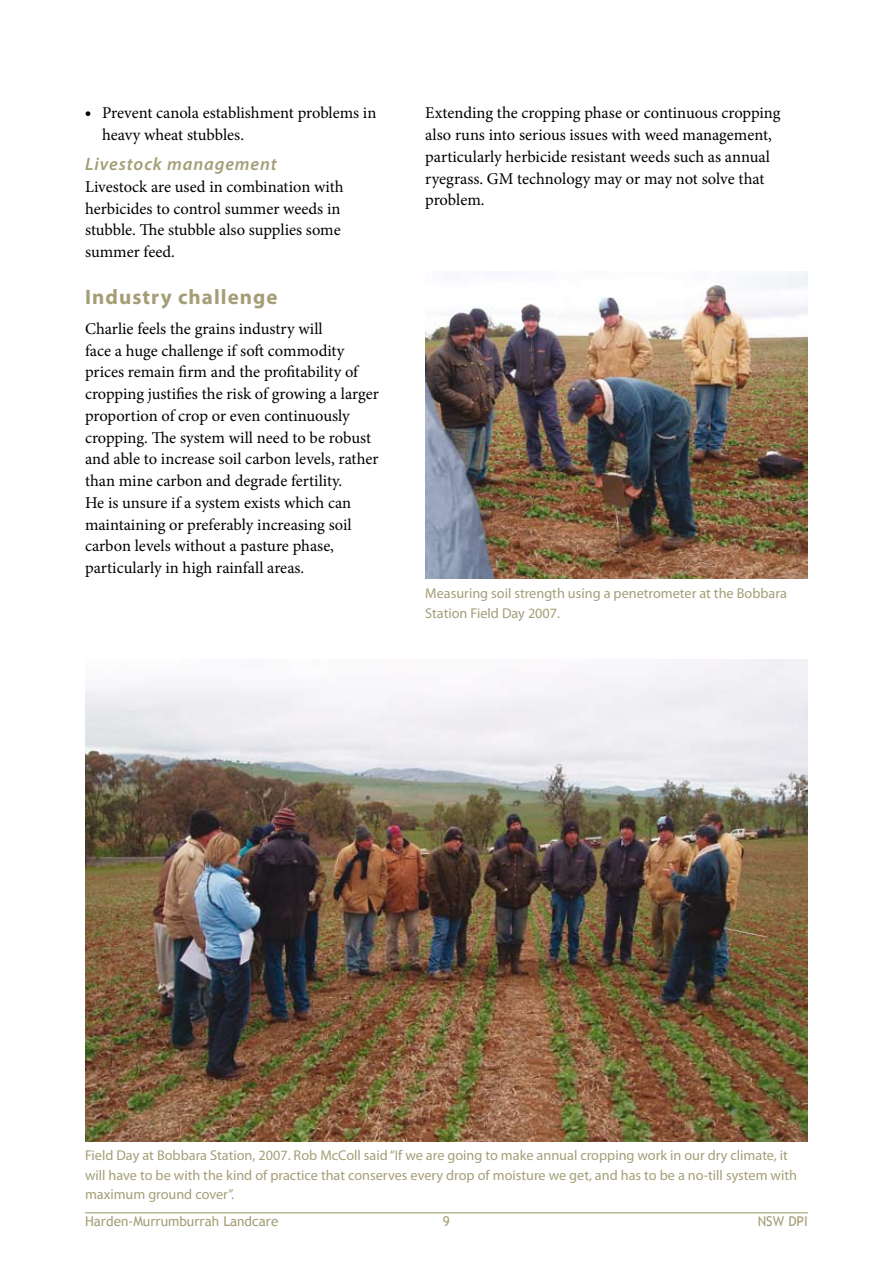
<style>
.page{position:relative;width:893px;height:1263px;background:#fff}
.page>*{position:absolute;margin:0;border:0;box-sizing:border-box;transform-origin:0 0}
.t1{font:700 21px "Myriad Pro";letter-spacing:.05em;color:#a49e77}
.t2{font:italic 600 18px "Myriad Pro";letter-spacing:.05em;color:#a49e77}
.t3{font:16.5px/21.8px "Minion Pro";letter-spacing:-.005em;color:#000}
.t4{font:900 16.5px "Myriad Pro";color:#000}
.t5{font:14.25px/19.5px "Myriad Pro";color:#a49e77}
.t6{font:13.5px "Trebuchet MS";color:#a49e77}
</style>
<div class="page">
<hr style="left:85px;top:1212px;width:723px;height:1px;background:#a49e77">
<img style="left:425px;top:271px;width:383px;height:308px">
<img style="left:85px;top:660px;width:723px;height:481px">
<p class="t3" style="left:102px;top:102px;width:276px">Prevent canola establishment problems in heavy wheat stubbles.</p>
<p class="t2" style="left:85px;top:153px;width:193px">Livestock management</p>
<p class="t3" style="left:85px;top:176px;width:260px">Livestock are used in combination with herbicides to control summer weeds in stubble. The stubble also supplies some summer feed.</p>
<p class="t1" style="left:85px;top:283px;width:194px">Industry challenge</p>
<p class="t3" style="left:85px;top:318px;width:295px">Charlie feels the grains industry will<br>face a huge challenge if soft commodity prices remain firm and the profitability of cropping justifies the risk of growing a larger proportion of crop or even continuously cropping. The system will need to be robust and able to increase soil carbon levels, rather than mine carbon and degrade fertility.<br>He is unsure if a system exists which can maintaining or preferably increasing soil carbon levels without a pasture phase, particularly in high rainfall areas.</p>
<p class="t4" style="left:85px;top:102px;width:7px">•</p>
<p class="t3" style="left:425px;top:102px;width:357px">Extending the cropping phase or continuous cropping also runs into serious issues with weed management, particularly herbicide resistant weeds such as annual ryegrass. GM technology may or may not solve that problem.</p>
<p class="t5" style="left:425px;top:583px;width:363px">Measuring soil strength using a penetrometer at the Bobbara<br>Station Field Day 2007.</p>
<p class="t5" style="left:85px;top:1145px;width:714px">Field Day at Bobbara Station, 2007. Rob McColl said “If we are going to make annual cropping work in our dry climate, it will have to be with the kind of practice that conserves every drop of moisture we get, and has to be a no-till system with maximum ground cover”.</p>
<p class="t6" style="left:85px;top:1213px;width:195px">Harden-Murrumburrah Landcare</p>
<p class="t6" style="left:758px;top:1213px;width:52px">NSW DPI</p>
</div>
